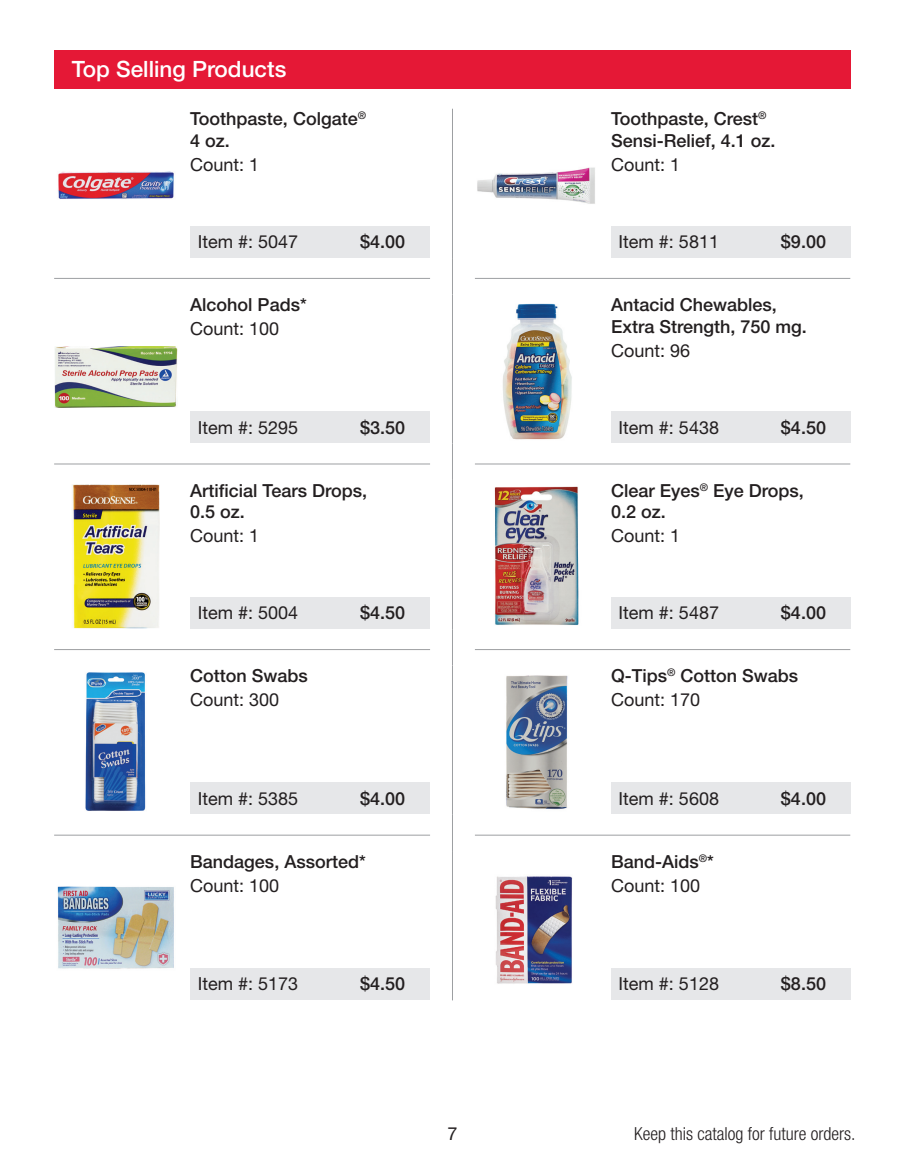
<style>
.page{position:relative;width:905px;height:1175px;background:#fff}
.page>*{position:absolute;margin:0;border:0;box-sizing:border-box;transform-origin:0 0}
.t1{font:500 22.5px "Helvetica Neue LT Pro";color:#fff}
.t2{font:500 18px/21.6px "Helvetica Neue LT Pro";color:#231f20}
.t3{font:18px "Helvetica Neue LT Pro";color:#231f20}
.t4{font:300 condensed 18px "Helvetica Neue LT Pro";color:#231f20}
.s1{font-weight:400}
</style>
<div class="page">
<hr style="left:452px;top:109px;width:1px;height:149px;background:#9d9fa2">
<hr style="left:452px;top:258px;width:1px;height:36px;background:#9d9fa2">
<div style="left:190px;top:226px;width:240px;height:31px;background:#e6e7e9"></div>
<img style="left:58px;top:171px;width:116px;height:28px">
<hr style="left:54px;top:278px;width:376px;height:1px;background:#9d9fa2">
<hr style="left:475px;top:278px;width:375px;height:1px;background:#9d9fa2">
<div style="left:611px;top:226px;width:239px;height:31px;background:#e6e7e9"></div>
<img style="left:477px;top:167px;width:118px;height:37px">
<hr style="left:452px;top:294px;width:1px;height:149px;background:#9d9fa2">
<hr style="left:452px;top:443px;width:1px;height:37px;background:#9d9fa2">
<div style="left:190px;top:412px;width:240px;height:31px;background:#e6e7e9"></div>
<img style="left:54px;top:346px;width:123px;height:61px">
<hr style="left:54px;top:464px;width:376px;height:1px;background:#9d9fa2">
<hr style="left:475px;top:464px;width:375px;height:1px;background:#9d9fa2">
<div style="left:611px;top:412px;width:239px;height:31px;background:#e6e7e9"></div>
<img style="left:503px;top:303px;width:69px;height:137px">
<hr style="left:452px;top:480px;width:1px;height:149px;background:#9d9fa2">
<hr style="left:452px;top:629px;width:1px;height:36px;background:#9d9fa2">
<div style="left:190px;top:597px;width:240px;height:31px;background:#e6e7e9"></div>
<img style="left:72px;top:484px;width:87px;height:145px">
<hr style="left:54px;top:649px;width:376px;height:1px;background:#9d9fa2">
<hr style="left:475px;top:649px;width:375px;height:1px;background:#9d9fa2">
<div style="left:611px;top:597px;width:239px;height:31px;background:#e6e7e9"></div>
<img style="left:494px;top:486px;width:85px;height:139px">
<hr style="left:452px;top:665px;width:1px;height:149px;background:#9d9fa2">
<hr style="left:452px;top:814px;width:1px;height:37px;background:#9d9fa2">
<div style="left:190px;top:783px;width:240px;height:31px;background:#e6e7e9"></div>
<img style="left:85px;top:672px;width:61px;height:139px">
<hr style="left:54px;top:835px;width:376px;height:1px;background:#9d9fa2">
<hr style="left:475px;top:835px;width:375px;height:1px;background:#9d9fa2">
<div style="left:611px;top:783px;width:239px;height:31px;background:#e6e7e9"></div>
<img style="left:506px;top:675px;width:62px;height:135px">
<hr style="left:452px;top:851px;width:1px;height:149px;background:#9d9fa2">
<div style="left:190px;top:968px;width:240px;height:31px;background:#e6e7e9"></div>
<img style="left:57px;top:886px;width:117px;height:83px">
<div style="left:611px;top:968px;width:239px;height:31px;background:#e6e7e9"></div>
<img style="left:495px;top:876px;width:77px;height:108px">
<div style="left:54px;top:50px;width:796px;height:38px;background:#e51836"></div>
<p class="t1" style="left:72px;top:56px;width:216px">Top Selling Products</p>
<p class="t2" style="left:190px;top:108px;width:177px">Toothpaste, Colgate<sup>®<br></sup>4 oz.</p>
<p class="t3" style="left:190px;top:154px;width:71px">Count: 1</p>
<p class="t2" style="left:611px;top:108px;width:166px">Toothpaste, Crest<sup>®<br></sup>Sensi-Relief, 4.1 oz.</p>
<p class="t3" style="left:611px;top:154px;width:71px">Count: 1</p>
<p class="t3" style="left:198px;top:231px;width:102px">Item #: 5047</p>
<p class="t2" style="left:360px;top:231px;width:47px">$4.00</p>
<p class="t3" style="left:618px;top:231px;width:102px">Item #: 5811</p>
<p class="t2" style="left:781px;top:231px;width:47px">$9.00</p>
<p class="t2" style="left:190px;top:294px;width:118px">Alcohol Pads*</p>
<p class="t3" style="left:190px;top:318px;width:91px">Count: 100</p>
<p class="t2" style="left:611px;top:294px;width:197px">Antacid Chewables,<br>Extra Strength, 750 mg.</p>
<p class="t3" style="left:611px;top:339px;width:81px">Count: 96</p>
<p class="t3" style="left:198px;top:416px;width:102px">Item #: 5295</p>
<p class="t2" style="left:360px;top:416px;width:47px">$3.50</p>
<p class="t3" style="left:618px;top:416px;width:102px">Item #: 5438</p>
<p class="t2" style="left:781px;top:416px;width:47px">$4.50</p>
<p class="t2" style="left:190px;top:479px;width:178px">Artificial Tears Drops,<br>0.5 oz.</p>
<p class="t3" style="left:190px;top:525px;width:71px">Count: 1</p>
<p class="t2" style="left:611px;top:479px;width:194px">Clear Eyes<sup>®</sup> Eye Drops,<br>0.2 oz.</p>
<p class="t3" style="left:611px;top:525px;width:71px">Count: 1</p>
<p class="t3" style="left:198px;top:602px;width:102px">Item #: 5004</p>
<p class="t2" style="left:360px;top:602px;width:47px">$4.50</p>
<p class="t3" style="left:618px;top:602px;width:102px">Item #: 5487</p>
<p class="t2" style="left:781px;top:602px;width:47px">$4.00</p>
<p class="t2" style="left:190px;top:665px;width:119px">Cotton Swabs</p>
<p class="t3" style="left:190px;top:689px;width:91px">Count: 300</p>
<p class="t2" style="left:611px;top:663px;width:189px;line-height:24.2px">Q-Tips<sup>®</sup> Cotton Swabs<br><span class="s1">Count: 170</span></p>
<p class="t3" style="left:198px;top:787px;width:102px">Item #: 5385</p>
<p class="t2" style="left:360px;top:787px;width:47px">$4.00</p>
<p class="t3" style="left:618px;top:787px;width:102px">Item #: 5608</p>
<p class="t2" style="left:781px;top:787px;width:47px">$4.00</p>
<p class="t2" style="left:190px;top:850px;width:177px">Bandages, Assorted*</p>
<p class="t3" style="left:190px;top:874px;width:91px">Count: 100</p>
<p class="t2" style="left:611px;top:849px;width:104px;line-height:24.2px">Band-Aids<sup>®</sup>*<br><span class="s1">Count: 100</span></p>
<p class="t3" style="left:198px;top:973px;width:102px">Item #: 5173</p>
<p class="t2" style="left:360px;top:973px;width:47px">$4.50</p>
<p class="t3" style="left:618px;top:973px;width:102px">Item #: 5128</p>
<p class="t2" style="left:781px;top:973px;width:47px">$8.50</p>
<p class="t3" style="left:447px;top:1122px;width:12px">7</p>
<p class="t4" style="left:634px;top:1122px;width:223px">Keep this catalog for future orders.</p>
</div>
